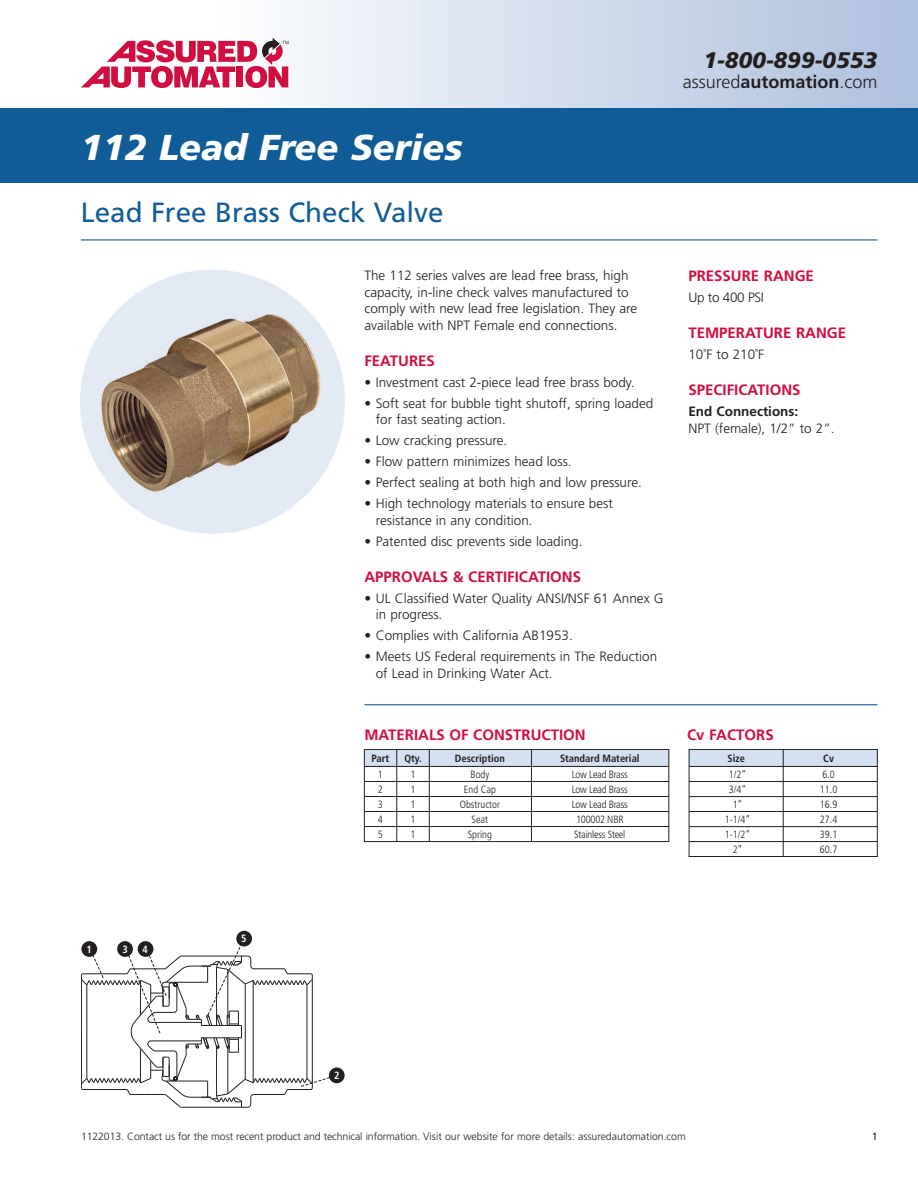
<style>
.page{position:relative;width:918px;height:1188px;background:#fff}
.page>*{position:absolute;margin:0;border:0;box-sizing:border-box;transform-origin:0 0}
.t1{font:italic 900 36px "Frutiger";color:#fff}
.t2{font:27.75px "Frutiger";color:#0f5c96}
.t3{font:italic 900 22.5px "Frutiger";color:#231f20}
.t4{font:300 18px "Frutiger";color:#231f20}
.t5{font:700 15px "Frutiger";color:#d10e40}
.t6{font:300 13.5px/16.5px "Frutiger";color:#231f20}
.t7{font:700 13.5px "Frutiger";color:#231f20}
.t8{font:300 13.5px "Frutiger";letter-spacing:-.03em;color:#231f20}
.t9{font:300 condensed 10.5px/15px "Frutiger";letter-spacing:-.02em;color:#231f20;text-align:center}
.t10{font:300 10.5px "Frutiger";letter-spacing:-.01em;color:#231f20}
.t11{font:700 condensed 10.5px "Frutiger";color:#231f20}
.t12{font:300 condensed 10.5px/15px "Frutiger";color:#231f20;text-align:center}
.t13{font:700 condensed 10.5px "Frutiger";color:#fff}
.t14{font:10.5px "Frutiger";color:#231f20}
.s1{font-weight:700}
</style>
<div class="page">
<div style="left:0;top:108px;width:918px;height:74px;background:#0f5c96"></div>
<div style="left:216px;top:0;width:702px;height:108px;background:linear-gradient(to right,#fdfdfe,#acbfdd)"></div>
<svg style="left:81px;top:38px;width:207px;height:50px"></svg>
<hr style="left:81px;top:239px;width:796px;height:2px;background:#0f5c96">
<img style="left:81px;top:270px;width:263px;height:264px">
<div style="left:364px;top:749px;width:305px;height:17px;background:#d4dff1"></div>
<div style="left:364px;top:749px;width:305px;height:93px;border:1px solid #231f20"></div>
<hr style="left:364px;top:766px;width:305px;height:1px;background:#231f20">
<hr style="left:364px;top:796px;width:305px;height:1px;background:#231f20">
<hr style="left:364px;top:811px;width:305px;height:1px;background:#231f20">
<hr style="left:364px;top:826px;width:305px;height:1px;background:#231f20">
<hr style="left:364px;top:781px;width:305px;height:1px;background:#231f20">
<hr style="left:397px;top:749px;width:1px;height:92px;background:#231f20">
<hr style="left:429px;top:749px;width:1px;height:92px;background:#231f20">
<hr style="left:531px;top:749px;width:1px;height:92px;background:#231f20">
<div style="left:689px;top:749px;width:188px;height:17px;background:#d4dff1"></div>
<div style="left:689px;top:749px;width:189px;height:108px;border:1px solid #231f20"></div>
<hr style="left:689px;top:766px;width:188px;height:1px;background:#231f20">
<hr style="left:689px;top:796px;width:188px;height:1px;background:#231f20">
<hr style="left:689px;top:781px;width:188px;height:1px;background:#231f20">
<hr style="left:783px;top:749px;width:1px;height:108px;background:#231f20">
<hr style="left:689px;top:826px;width:188px;height:1px;background:#231f20">
<hr style="left:689px;top:811px;width:188px;height:1px;background:#231f20">
<hr style="left:689px;top:841px;width:188px;height:1px;background:#231f20">
<div style="left:329px;top:1068px;width:16px;height:15px;background:#231f20;border-radius:50%"></div>
<div style="left:236px;top:931px;width:16px;height:16px;background:#231f20;border-radius:50%"></div>
<svg style="left:81px;top:941px;width:16px;height:16px"></svg>
<svg style="left:138px;top:941px;width:15px;height:16px"></svg>
<svg style="left:117px;top:941px;width:16px;height:16px"></svg>
<svg style="left:81px;top:944px;width:251px;height:164px"></svg>
<hr style="left:364px;top:704px;width:514px;height:1px;background:#0f5c96">
<h1 class="t1" style="left:81px;top:126px;width:383px">112 Lead Free Series</h1>
<h2 class="t2" style="left:81px;top:196px;width:364px">Lead Free Brass Check Valve</h2>
<p class="t6" style="left:364px;top:267px;width:274px">The 112 series valves are lead free brass, high capacity, in-line check valves manufactured to comply with new lead free legislation. They are available with NPT Female end connections.</p>
<p class="t5" style="left:364px;top:352px;width:72px">FEATURES</p>
<p class="t6" style="left:364px;top:374px;width:272px">• Investment cast 2-piece lead free brass body.</p>
<p class="t6" style="left:376px;top:395px;width:279px;text-indent:-11px">• Soft seat for bubble tight shutoff, spring loaded for fast seating action.</p>
<p class="t6" style="left:364px;top:432px;width:144px">• Low cracking pressure.</p>
<p class="t6" style="left:364px;top:453px;width:209px">• Flow pattern minimizes head loss.</p>
<p class="t6" style="left:364px;top:474px;width:279px">• Perfect sealing at both high and low pressure.</p>
<p class="t6" style="left:376px;top:495px;width:239px;text-indent:-11px">• High technology materials to ensure best resistance in any condition.</p>
<p class="t6" style="left:364px;top:533px;width:220px">• Patented disc prevents side loading.</p>
<p class="t5" style="left:364px;top:568px;width:218px">APPROVALS &amp; CERTIFICATIONS</p>
<p class="t6" style="left:376px;top:590px;width:289px;text-indent:-11px">• UL Classified Water Quality ANSI/NSF 61 Annex G in progress.</p>
<p class="t6" style="left:364px;top:627px;width:210px">• Complies with California AB1953.</p>
<p class="t6" style="left:376px;top:648px;width:283px;text-indent:-11px">• Meets US Federal requirements in The Reduction of Lead in Drinking Water Act.</p>
<h3 class="t3" style="left:704px;top:46px;width:175px">1-800-899-0553</h3>
<h3 class="t4" style="left:683px;top:71px;width:196px">assured<span class="s1">automation</span>.com</h3>
<p class="t5" style="left:688px;top:267px;width:127px">PRESSURE RANGE</p>
<p class="t8" style="left:688px;top:290px;width:77px">Up to 400 PSI</p>
<p class="t5" style="left:688px;top:324px;width:159px">TEMPERATURE RANGE</p>
<p class="t6" style="left:688px;top:346px;width:77px">10˚F to 210˚F</p>
<p class="t5" style="left:688px;top:381px;width:114px">SPECIFICATIONS</p>
<p class="t7" style="left:688px;top:404px;width:111px">End Connections:</p>
<p class="t6" style="left:688px;top:420px;width:148px">NPT (female), 1/2” to 2”.</p>
<p class="t13" style="left:87px;top:943px;width:7px">1</p>
<p class="t13" style="left:122px;top:943px;width:7px">3</p>
<p class="t13" style="left:142px;top:943px;width:7px">4</p>
<p class="t13" style="left:241px;top:933px;width:7px">5</p>
<p class="t5" style="left:364px;top:726px;width:223px">MATERIALS OF CONSTRUCTION</p>
<p class="t5" style="left:687px;top:726px;width:88px">Cv FACTORS</p>
<p class="t11" style="left:372px;top:752px;width:19px">Part</p>
<p class="t9" style="left:378px;top:767px;width:7px;text-align:justify">1<br>2<br>3<br>4<br>5</p>
<p class="t11" style="left:404px;top:752px;width:19px">Qty.</p>
<p class="t9" style="left:410px;top:767px;width:7px;text-align:justify">1<br>1<br>1<br>1<br>1</p>
<p class="t11" style="left:455px;top:752px;width:52px">Description</p>
<p class="t12" style="left:460px;top:767px;width:42px">Body<br>End Cap<br>Obstructor<br>Seat<br>Spring</p>
<p class="t11" style="left:560px;top:752px;width:81px">Standard Material</p>
<p class="t9" style="left:572px;top:767px;width:58px">Low Lead Brass<br>Low Lead Brass<br>Low Lead Brass<br>100002 NBR<br>Stainless Steel</p>
<p class="t11" style="left:728px;top:752px;width:19px">Size</p>
<p class="t9" style="left:725px;top:767px;width:27px">1/2”<br>3/4”<br>1”<br>1-1/4”<br>1-1/2”<br>2”</p>
<p class="t11" style="left:823px;top:752px;width:12px">Cv</p>
<p class="t9" style="left:820px;top:767px;width:19px;text-align:left">6.0<br>11.0<br>16.9<br>27.4<br>39.1<br>60.7</p>
<p class="t13" style="left:334px;top:1069px;width:7px">2</p>
<p class="t10" style="left:81px;top:1130px;width:606px">1122013. Contact us for the most recent product and technical information. Visit our website for more details: assuredautomation.com</p>
<p class="t14" style="left:872px;top:1130px;width:7px">1</p>
</div>
